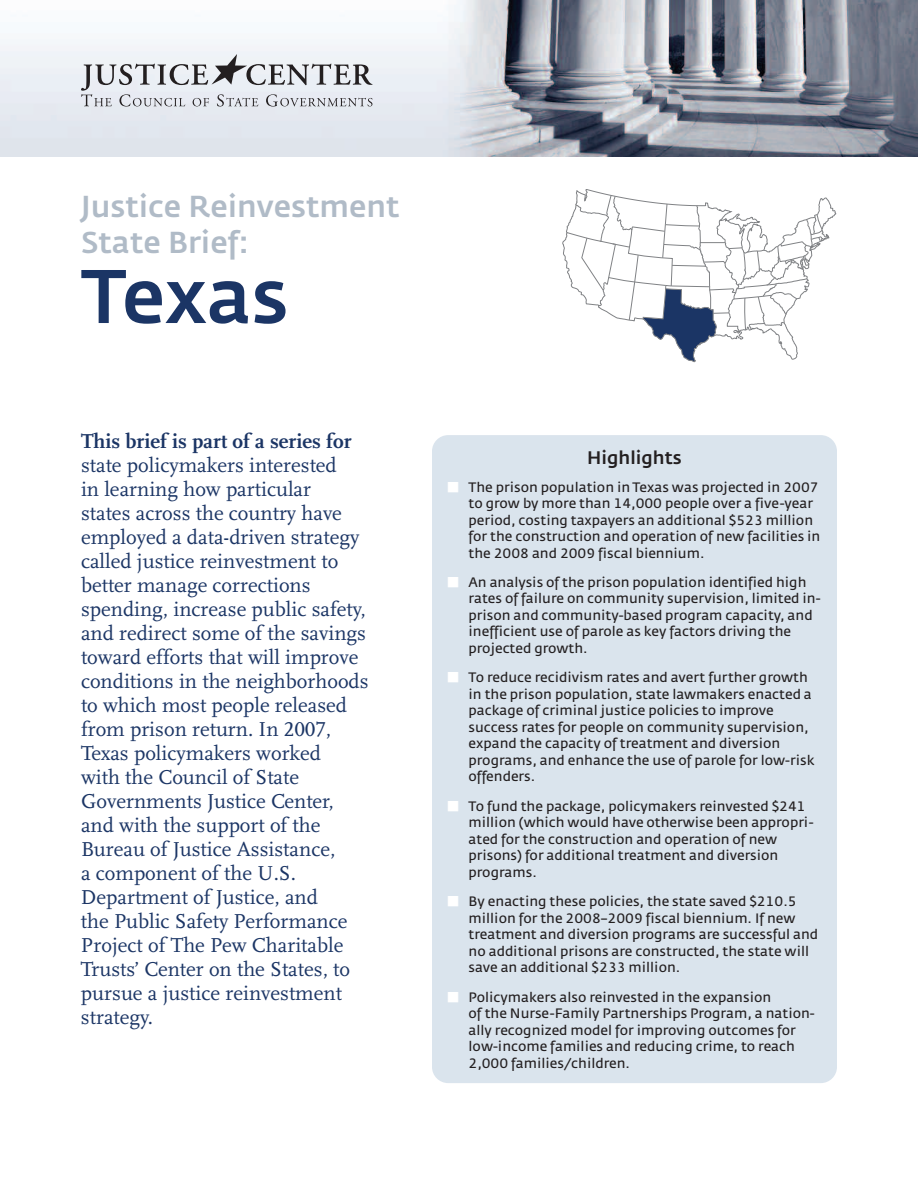
<style>
.page{position:relative;width:918px;height:1188px;background:#fff}
.page>*{position:absolute;margin:0;border:0;box-sizing:border-box;transform-origin:0 0}
.t1{font:75px "Fedra Sans Medium TF";letter-spacing:-.01em;color:#1b3565}
.t2{font:30px/36px "Fedra Sans Medium TF";color:#b0bbc7}
.t3{font:21px/24px "Scala LF";color:#1b3565}
.t4{font:700 21px "Scala LF";color:#1b3565}
.t5{font:18px "Fedra Sans Medium TF";color:#231f20}
.t6{font:13.5px/16.5px "Fedra Sans Normal TF";color:#231f20}
.s1{font-family:"Batang";color:#fff}
</style>
<div class="page">
<img style="left:0;top:0;width:918px;height:157px">
<svg style="left:562px;top:189px;width:274px;height:173px"></svg>
<svg style="left:81px;top:54px;width:291px;height:53px"></svg>
<div style="left:432px;top:435px;width:405px;height:648px;background:#dae4ed;border-radius:16px"></div>
<h2 class="t2" style="left:81px;top:189px;width:320px">Justice Reinvestment<br>State Brief:</h2>
<h1 class="t1" style="left:81px;top:254px;width:209px">Texas</h1>
<h3 class="t4" style="left:81px;top:428px;width:272px">This brief is part of a series for</h3>
<p class="t3" style="left:81px;top:452px;width:289px">state policymakers interested<br>in learning how particular<br>states across the country have employed a data-driven strategy called justice reinvestment to better manage corrections spending, increase public safety, and redirect some of the savings toward efforts that will improve conditions in the neighborhoods to which most people released from prison return. In 2007,<br>Texas policymakers worked<br>with the Council of State<br>Governments Justice Center, and with the support of the<br>Bureau of Justice Assistance,<br>a component of the U.S.<br>Department of Justice, and<br>the Public Safety Performance<br>Project of The Pew Charitable<br>Trusts’ Center on the States, to pursue a justice reinvestment strategy.</p>
<h3 class="t5" style="left:587px;top:447px;width:96px">Highlights</h3>
<p class="t6" style="left:469px;top:479px;width:353px;text-indent:-22px"><span class="s1">■</span> The prison population in Texas was projected in 2007 to grow by more than 14,000 people over a five-year period, costing taxpayers an additional $523 million for the construction and operation of new facilities in the 2008 and 2009 fiscal biennium.</p>
<p class="t6" style="left:469px;top:574px;width:354px;text-indent:-22px"><span class="s1">■</span> An analysis of the prison population identified high rates of failure on community supervision, limited in&shy;prison and community-based program capacity, and inefficient use of parole as key factors driving the projected growth.</p>
<p class="t6" style="left:469px;top:670px;width:347px;text-indent:-22px"><span class="s1">■</span> To reduce recidivism rates and avert further growth in the prison population, state lawmakers enacted a package of criminal justice policies to improve success rates for people on community supervision, expand the capacity of treatment and diversion programs, and enhance the use of parole for low-risk offenders.</p>
<p class="t6" style="left:469px;top:798px;width:347px;text-indent:-22px"><span class="s1">■</span> To fund the package, policymakers reinvested $241 million (which would have otherwise been appropri&shy;ated for the construction and operation of new prisons) for additional treatment and diversion programs.</p>
<p class="t6" style="left:469px;top:894px;width:351px;text-indent:-22px"><span class="s1">■</span> By enacting these policies, the state saved $210.5 million for the 2008–2009 fiscal biennium. If new treatment and diversion programs are successful and no additional prisons are constructed, the state will save an additional $233 million.</p>
<p class="t6" style="left:469px;top:989px;width:348px;text-indent:-22px"><span class="s1">■</span> Policymakers also reinvested in the expansion<br>of the Nurse-Family Partnerships Program, a nation&shy;ally recognized model for improving outcomes for low-income families and reducing crime, to reach 2,000 families/children.</p>
</div>
